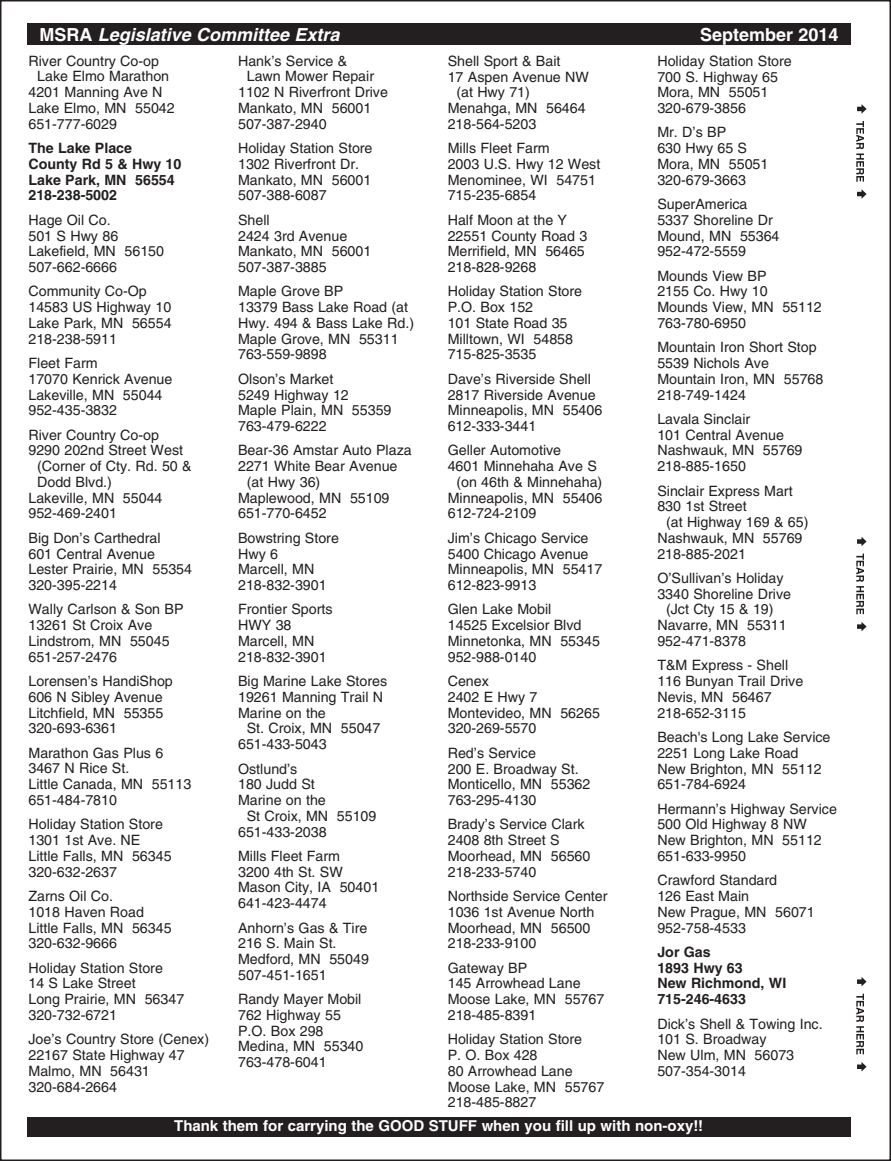
<style>
.page{position:relative;width:891px;height:1161px;background:#fff}
.page>*{position:absolute;margin:0;border:0;box-sizing:border-box;transform-origin:0 0}
.t1{font:italic 700 18px "Helvetica";color:#fff}
.t2{font:700 18px "Helvetica";color:#fff}
.t3{font:700 15px "Helvetica";color:#fff}
.t4{font:14.25px/15.8px "Helvetica";color:#231f20}
.t5{font:700 14.25px/15.8px "Helvetica";color:#231f20}
.s1{font-style:normal}
</style>
<div class="page">
<div style="left:27px;top:23px;width:823px;height:22px;background:#231f20"></div>
<div style="left:27px;top:1117px;width:823px;height:20px;background:#231f20"></div>
<svg style="left:857px;top:104px;width:10px;height:10px"></svg>
<svg style="left:856px;top:121px;width:8px;height:61px"></svg>
<svg style="left:857px;top:189px;width:10px;height:10px"></svg>
<svg style="left:857px;top:977px;width:10px;height:9px"></svg>
<svg style="left:856px;top:994px;width:8px;height:61px"></svg>
<svg style="left:857px;top:1062px;width:10px;height:10px"></svg>
<svg style="left:857px;top:537px;width:10px;height:9px"></svg>
<svg style="left:856px;top:554px;width:8px;height:60px"></svg>
<svg style="left:857px;top:622px;width:10px;height:9px"></svg>
<p class="t1" style="left:39px;top:28px;width:302px"><span class="s1">MSRA</span> Legislative Committee Extra</p>
<p class="t2" style="left:700px;top:28px;width:140px">September 2014</p>
<p class="t4" style="left:28px;top:54px;width:132px">River Country Co-op</p>
<p class="t4" style="left:37px;top:70px;width:134px">Lake Elmo Marathon</p>
<p class="t4" style="left:29px;top:86px;width:136px">4201 Manning Ave N</p>
<p class="t4" style="left:29px;top:101px;width:148px">Lake Elmo, MN 55042</p>
<p class="t4" style="left:29px;top:117px;width:90px">651-777-6029</p>
<p class="t5" style="left:29px;top:142px;width:154px">The Lake Place<br>County Rd 5 &amp; Hwy 10<br>Lake Park, MN 56554<br>218-238-5002</p>
<p class="t4" style="left:29px;top:213px;width:137px">Hage Oil Co.<br>501 S Hwy 86<br>Lakefield, MN 56150<br>507-662-6666</p>
<p class="t4" style="left:29px;top:285px;width:145px">Community Co-Op<br>14583 US Highway 10<br>Lake Park, MN 56554<br>218-238-5911</p>
<p class="t4" style="left:29px;top:357px;width:145px">Fleet Farm<br>17070 Kenrick Avenue<br>Lakeville, MN 55044<br>952-435-3832</p>
<p class="t4" style="left:29px;top:428px;width:132px">River Country Co-op</p>
<p class="t4" style="left:29px;top:444px;width:156px">9290 202nd Street West</p>
<p class="t4" style="left:37px;top:460px;width:156px">(Corner of Cty. Rd. 50 &amp;</p>
<p class="t4" style="left:37px;top:475px;width:76px">Dodd Blvd.)</p>
<p class="t4" style="left:29px;top:491px;width:136px">Lakeville, MN 55044</p>
<p class="t4" style="left:29px;top:507px;width:90px">952-469-2401</p>
<p class="t4" style="left:29px;top:531px;width:165px">Big Don’s Carthedral<br>601 Central Avenue<br>Lester Prairie, MN 55354<br>320-395-2214</p>
<p class="t4" style="left:29px;top:603px;width:157px">Wally Carlson &amp; Son BP<br>13261 St Croix Ave<br>Lindstrom, MN 55045<br>651-257-2476</p>
<p class="t4" style="left:29px;top:675px;width:146px">Lorensen’s HandiShop<br>606 N Sibley Avenue<br>Litchfield, MN 55355<br>320-693-6361</p>
<p class="t4" style="left:29px;top:746px;width:164px">Marathon Gas Plus 6<br>3467 N Rice St.<br>Little Canada, MN 55113<br>651-484-7810</p>
<p class="t4" style="left:29px;top:818px;width:145px">Holiday Station Store<br>1301 1st Ave. NE<br>Little Falls, MN 56345<br>320-632-2637</p>
<p class="t4" style="left:29px;top:890px;width:145px">Zarns Oil Co.<br>1018 Haven Road<br>Little Falls, MN 56345<br>320-632-9666</p>
<p class="t4" style="left:29px;top:961px;width:157px">Holiday Station Store<br>14 S Lake Street<br>Long Prairie, MN 56347<br>320-732-6721</p>
<p class="t4" style="left:29px;top:1033px;width:182px">Joe’s Country Store (Cenex)<br>22167 State Highway 47<br>Malmo, MN 56431<br>320-684-2664</p>
<p class="t4" style="left:238px;top:54px;width:111px">Hank’s Service &amp;</p>
<p class="t4" style="left:247px;top:70px;width:129px">Lawn Mower Repair</p>
<p class="t4" style="left:238px;top:86px;width:151px">1102 N Riverfront Drive</p>
<p class="t4" style="left:238px;top:101px;width:135px">Mankato, MN 56001</p>
<p class="t4" style="left:238px;top:117px;width:90px">507-387-2940</p>
<p class="t4" style="left:238px;top:142px;width:136px">Holiday Station Store<br>1302 Riverfront Dr.<br>Mankato, MN 56001<br>507-388-6087</p>
<p class="t4" style="left:238px;top:213px;width:135px">Shell<br>2424 3rd Avenue<br>Mankato, MN 56001<br>507-387-3885</p>
<p class="t4" style="left:238px;top:285px;width:177px">Maple Grove BP<br>13379 Bass Lake Road (at<br>Hwy. 494 &amp; Bass Lake Rd.)<br>Maple Grove, MN 55311<br>763-559-9898</p>
<p class="t4" style="left:238px;top:372px;width:155px">Olson’s Market<br>5249 Highway 12<br>Maple Plain, MN 55359<br>763-479-6222</p>
<p class="t4" style="left:238px;top:444px;width:175px">Bear-36 Amstar Auto Plaza</p>
<p class="t4" style="left:238px;top:460px;width:161px">2271 White Bear Avenue</p>
<p class="t4" style="left:247px;top:475px;width:75px">(at Hwy 36)</p>
<p class="t4" style="left:238px;top:491px;width:153px">Maplewood, MN 55109</p>
<p class="t4" style="left:238px;top:507px;width:90px">651-770-6452</p>
<p class="t4" style="left:238px;top:531px;width:102px">Bowstring Store<br>Hwy 6<br>Marcell, MN<br>218-832-3901</p>
<p class="t4" style="left:238px;top:603px;width:96px">Frontier Sports<br>HWY 38<br>Marcell, MN<br>218-832-3901</p>
<p class="t4" style="left:238px;top:675px;width:151px">Big Marine Lake Stores<br>19261 Manning Trail N<br>Marine on the</p>
<p class="t4" style="left:238px;top:722px;width:144px;text-indent:9px">St. Croix, MN 55047<br>651-433-5043</p>
<p class="t4" style="left:238px;top:762px;width:61px">Ostlund’s</p>
<p class="t4" style="left:238px;top:778px;width:78px">180 Judd St</p>
<p class="t4" style="left:238px;top:793px;width:89px">Marine on the</p>
<p class="t4" style="left:247px;top:809px;width:131px">St Croix, MN 55109</p>
<p class="t4" style="left:238px;top:825px;width:90px">651-433-2038</p>
<p class="t4" style="left:238px;top:849px;width:143px">Mills Fleet Farm<br>3200 4th St. SW<br>Mason City, IA 50401<br>641-423-4474</p>
<p class="t4" style="left:238px;top:921px;width:132px">Anhorn’s Gas &amp; Tire<br>216 S. Main St.<br>Medford, MN 55049<br>507-451-1651</p>
<p class="t4" style="left:238px;top:993px;width:127px">Randy Mayer Mobil<br>762 Highway 55<br>P.O. Box 298<br>Medina, MN 55340<br>763-478-6041</p>
<p class="t4" style="left:448px;top:54px;width:114px">Shell Sport &amp; Bait</p>
<p class="t4" style="left:448px;top:70px;width:143px">17 Aspen Avenue NW</p>
<p class="t4" style="left:456px;top:86px;width:75px">(at Hwy 71)</p>
<p class="t4" style="left:448px;top:101px;width:139px">Menahga, MN 56464</p>
<p class="t4" style="left:448px;top:117px;width:90px">218-564-5203</p>
<p class="t4" style="left:448px;top:142px;width:154px">Mills Fleet Farm<br>2003 U.S. Hwy 12 West<br>Menominee, WI 54751<br>715-235-6854</p>
<p class="t4" style="left:448px;top:213px;width:141px">Half Moon at the Y<br>22551 County Road 3<br>Merrifield, MN 56465<br>218-828-9268</p>
<p class="t4" style="left:448px;top:285px;width:136px">Holiday Station Store<br>P.O. Box 152<br>101 State Road 35<br>Milltown, WI 54858<br>715-825-3535</p>
<p class="t4" style="left:448px;top:372px;width:156px">Dave’s Riverside Shell<br>2817 Riverside Avenue<br>Minneapolis, MN 55406<br>612-333-3441</p>
<p class="t4" style="left:448px;top:444px;width:115px">Geller Automotive</p>
<p class="t4" style="left:448px;top:460px;width:151px">4601 Minnehaha Ave S</p>
<p class="t4" style="left:456px;top:475px;width:147px">(on 46th &amp; Minnehaha)</p>
<p class="t4" style="left:448px;top:491px;width:156px">Minneapolis, MN 55406</p>
<p class="t4" style="left:448px;top:507px;width:90px">612-724-2109</p>
<p class="t4" style="left:448px;top:531px;width:156px">Jim’s Chicago Service<br>5400 Chicago Avenue<br>Minneapolis, MN 55417<br>612-823-9913</p>
<p class="t4" style="left:448px;top:603px;width:154px">Glen Lake Mobil<br>14525 Excelsior Blvd<br>Minnetonka, MN 55345<br>952-988-0140</p>
<p class="t4" style="left:448px;top:675px;width:154px">Cenex<br>2402 E Hwy 7<br>Montevideo, MN 56265<br>320-269-5570</p>
<p class="t4" style="left:448px;top:746px;width:144px">Red’s Service<br>200 E. Broadway St.<br>Monticello, MN 55362<br>763-295-4130</p>
<p class="t4" style="left:448px;top:818px;width:144px">Brady’s Service Clark<br>2408 8th Street S<br>Moorhead, MN 56560<br>218-233-5740</p>
<p class="t4" style="left:448px;top:890px;width:161px">Northside Service Center<br>1036 1st Avenue North<br>Moorhead, MN 56500<br>218-233-9100</p>
<p class="t4" style="left:448px;top:961px;width:158px">Gateway BP<br>145 Arrowhead Lane<br>Moose Lake, MN 55767<br>218-485-8391</p>
<p class="t4" style="left:448px;top:1033px;width:158px">Holiday Station Store<br>P. O. Box 428<br>80 Arrowhead Lane<br>Moose Lake, MN 55767<br>218-485-8827</p>
<p class="t4" style="left:657px;top:54px;width:136px">Holiday Station Store<br>700 S. Highway 65<br>Mora, MN 55051<br>320-679-3856</p>
<p class="t4" style="left:657px;top:126px;width:113px">Mr. D’s BP<br>630 Hwy 65 S<br>Mora, MN 55051<br>320-679-3663</p>
<p class="t4" style="left:657px;top:198px;width:124px">SuperAmerica<br>5337 Shoreline Dr<br>Mound, MN 55364<br>952-472-5559</p>
<p class="t4" style="left:657px;top:269px;width:166px">Mounds View BP<br>2155 Co. Hwy 10<br>Mounds View, MN 55112<br>763-780-6950</p>
<p class="t4" style="left:657px;top:341px;width:168px">Mountain Iron Short Stop<br>5539 Nichols Ave<br>Mountain Iron, MN 55768<br>218-749-1424</p>
<p class="t4" style="left:657px;top:412px;width:147px">Lavala Sinclair<br>101 Central Avenue<br>Nashwauk, MN 55769<br>218-885-1650</p>
<p class="t4" style="left:657px;top:484px;width:137px">Sinclair Express Mart<br>830 1st Street</p>
<p class="t4" style="left:657px;top:516px;width:153px;text-indent:9px">(at Highway 169 &amp; 65)<br>Nashwauk, MN 55769<br>218-885-2021</p>
<p class="t4" style="left:657px;top:571px;width:128px">O’Sullivan’s Holiday</p>
<p class="t4" style="left:657px;top:587px;width:135px">3340 Shoreline Drive</p>
<p class="t4" style="left:666px;top:603px;width:109px">(Jct Cty 15 &amp; 19)</p>
<p class="t4" style="left:657px;top:619px;width:131px">Navarre, MN 55311</p>
<p class="t4" style="left:657px;top:634px;width:90px">952-471-8378</p>
<p class="t4" style="left:657px;top:659px;width:147px">T&amp;M Express - Shell<br>116 Bunyan Trail Drive<br>Nevis, MN 56467<br>218-652-3115</p>
<p class="t4" style="left:657px;top:730px;width:175px">Beach's Long Lake Service<br>2251 Long Lake Road<br>New Brighton, MN 55112<br>651-784-6924</p>
<p class="t4" style="left:657px;top:802px;width:181px">Hermann’s Highway Service<br>500 Old Highway 8 NW<br>New Brighton, MN 55112<br>651-633-9950</p>
<p class="t4" style="left:657px;top:874px;width:159px">Crawford Standard<br>126 East Main<br>New Prague, MN 56071<br>952-758-4533</p>
<p class="t5" style="left:657px;top:945px;width:130px">Jor Gas<br>1893 Hwy 63<br>New Richmond, WI<br>715-246-4633</p>
<p class="t4" style="left:657px;top:1017px;width:167px">Dick’s Shell &amp; Towing Inc.<br>101 S. Broadway<br>New Ulm, MN 56073<br>507-354-3014</p>
<p class="t3" style="left:174px;top:1121px;width:531px">Thank them for carrying the GOOD STUFF when you fill up with non-oxy!!</p>
</div>
